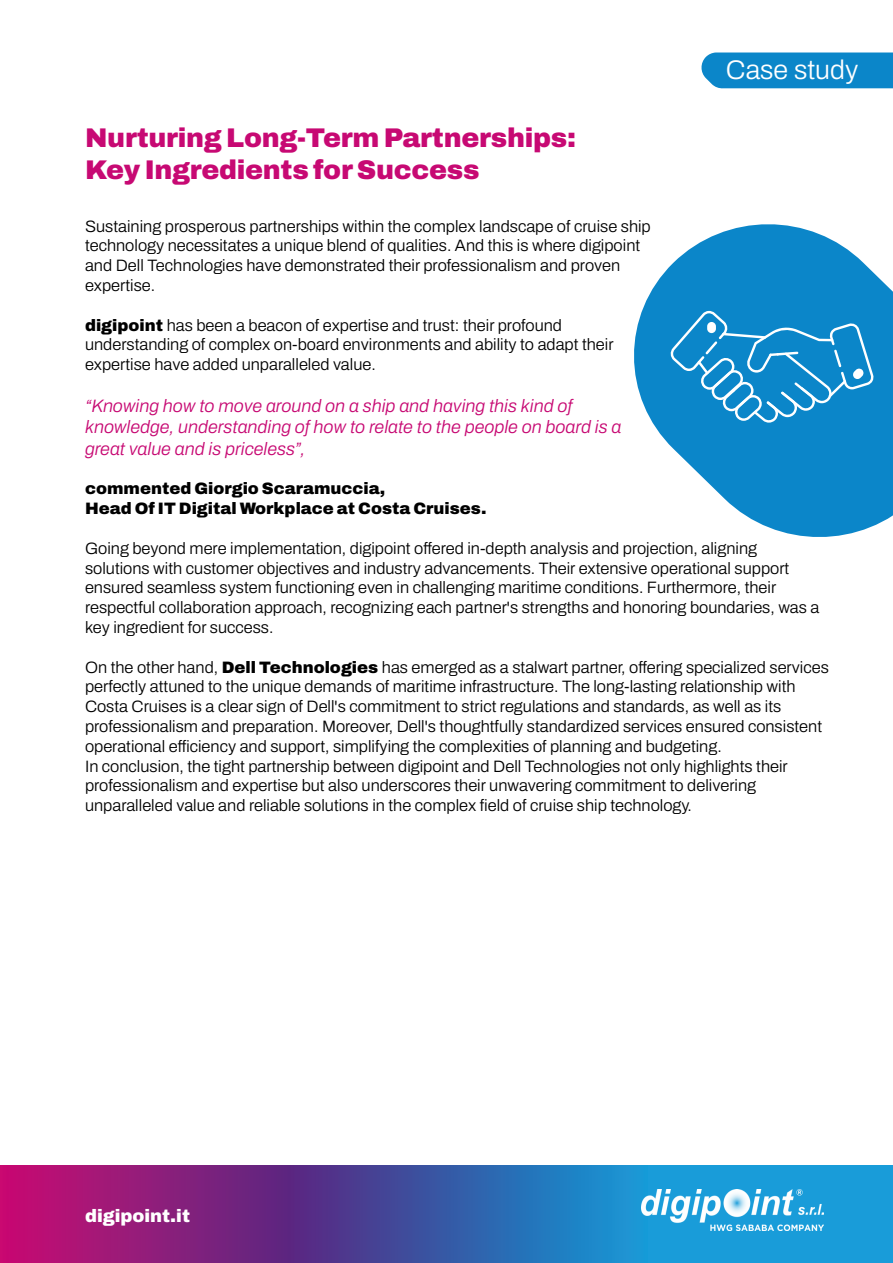
<style>
.page{position:relative;width:893px;height:1263px;background:#fff}
.page>*{position:absolute;margin:0;border:0;box-sizing:border-box;transform-origin:0 0}
.t1{font:900 27px/32.4px "Archivo";letter-spacing:-.01em;color:#c70973}
.t2{font:300 27px "Archivo";color:#fff}
.t3{font:italic 300 18px/21.6px "Archivo";color:#c70973}
.t4{font:900 18px "Archivo";color:#fff}
.t5{font:300 16.5px/19.8px "Archivo";color:#000}
.t6{font:900 16.5px/19.8px "Archivo";color:#000}
.s1{font-weight:900}
</style>
<div class="page">
<svg style="left:701px;top:52px;width:192px;height:37px;background:#198ccc"></svg>
<svg style="left:0;top:1166px;width:893px;height:97px;background:#5153a2"></svg>
<img style="left:642px;top:1190px;width:182px;height:40px">
<svg style="left:634px;top:224px;width:259px;height:313px;fill:#0b86c9"></svg>
<svg style="left:670px;top:311px;width:204px;height:112px;background:#2894cf"></svg>
<h1 class="t2" style="left:726px;top:50px;width:134px">Case study</h1>
<h1 class="t1" style="left:85px;top:121px;width:493px">Nurturing Long-Term Partnerships:<br>Key Ingredients for Success</h1>
<p class="t5" style="left:85px;top:216px;width:567px">Sustaining prosperous partnerships within the complex landscape of cruise ship technology necessitates a unique blend of qualities. And this is where digipoint and Dell Technologies have demonstrated their professionalism and proven expertise.</p>
<p class="t5" style="left:85px;top:315px;width:530px"><span class="s1">digipoint</span> has been a beacon of expertise and trust: their profound understanding of complex on-board environments and ability to adapt their expertise have added unparalleled value.</p>
<p class="t3" style="left:85px;top:395px;width:538px">“Knowing how to move around on a ship and having this kind of knowledge, understanding of how to relate to the people on board is a great value and is priceless”,</p>
<p class="t6" style="left:85px;top:479px;width:403px">commented Giorgio Scaramuccia,<br>Head Of IT Digital Workplace at Costa Cruises.</p>
<p class="t5" style="left:85px;top:538px;width:736px">Going beyond mere implementation, digipoint offered in-depth analysis and projection, aligning solutions with customer objectives and industry advancements. Their extensive operational support ensured seamless system functioning even in challenging maritime conditions. Furthermore, their respectful collaboration approach, recognizing each partner's strengths and honoring boundaries, was a key ingredient for success.</p>
<p class="t5" style="left:85px;top:657px;width:745px">On the other hand, <span class="s1">Dell Technologies</span> has emerged as a stalwart partner, offering specialized services perfectly attuned to the unique demands of maritime infrastructure. The long-lasting relationship with Costa Cruises is a clear sign of Dell's commitment to strict regulations and standards, as well as its professionalism and preparation. Moreover, Dell's thoughtfully standardized services ensured consistent operational efficiency and support, simplifying the complexities of planning and budgeting.<br>In conclusion, the tight partnership between digipoint and Dell Technologies not only highlights their professionalism and expertise but also underscores their unwavering commitment to delivering unparalleled value and reliable solutions in the complex field of cruise ship technology.</p>
<p class="t4" style="left:85px;top:1202px;width:106px">digipoint.it</p>
</div>
